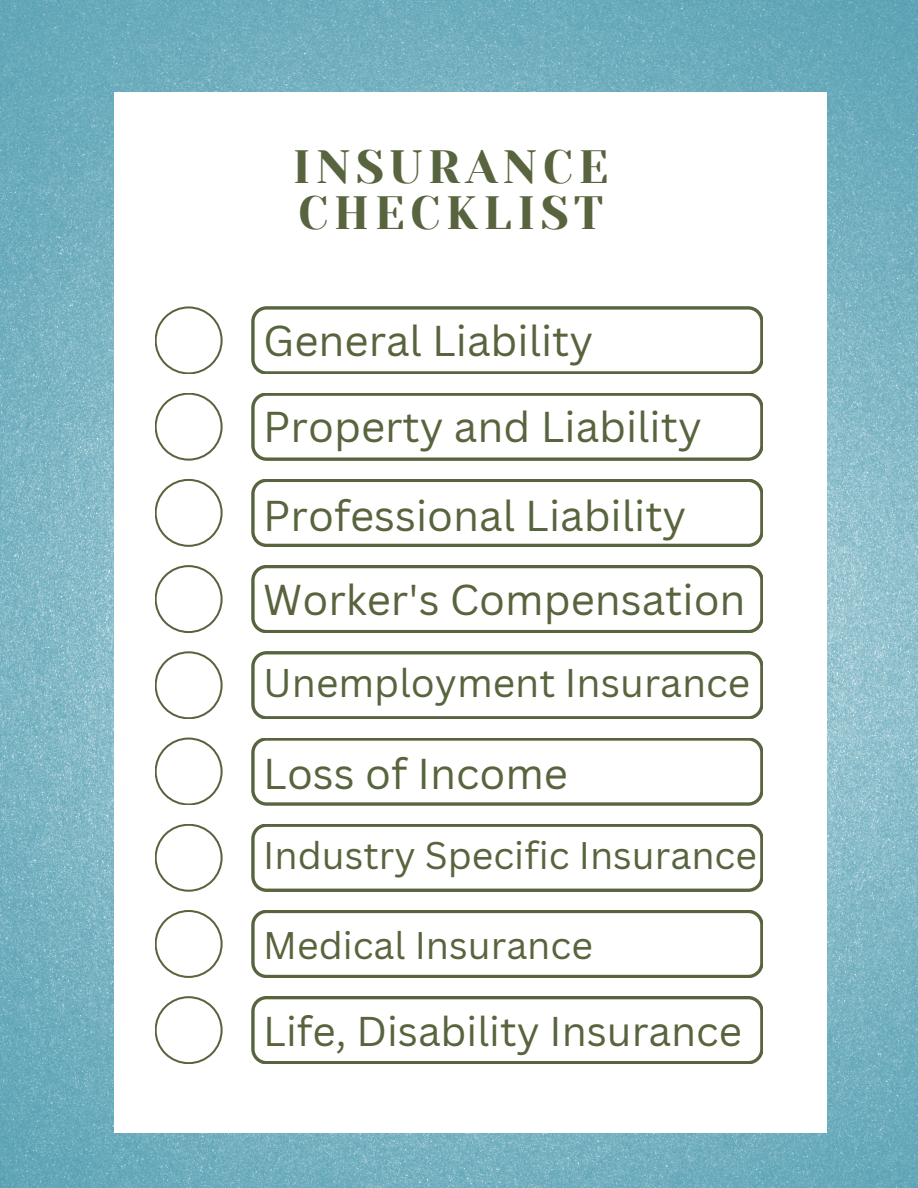
<style>
.page{position:relative;width:918px;height:1188px;background:#fff}
.page>*{position:absolute;margin:0;border:0;box-sizing:border-box;transform-origin:0 0}
.t1{font:46.5px/46.2px "Yeseva One";letter-spacing:.115em;color:#58643d}
.t2{font:42px/87.4px "Canva Sans";color:#58643d}
.t3{font:40.5px "Canva Sans";color:#58643d}
.t4{font:39px "Canva Sans";color:#58643d}
.t5{font:37.5px "Canva Sans";color:#58643d}
</style>
<div class="page">
<img style="left:0;top:0;width:918px;height:1188px">
<div style="left:114px;top:92px;width:712px;height:1040px;background:#fff"></div>
<svg style="left:155px;top:306px;width:68px;height:68px"></svg>
<svg style="left:251px;top:306px;width:512px;height:68px"></svg>
<svg style="left:155px;top:393px;width:68px;height:68px"></svg>
<svg style="left:251px;top:393px;width:512px;height:68px"></svg>
<svg style="left:155px;top:479px;width:68px;height:68px"></svg>
<svg style="left:251px;top:479px;width:512px;height:68px"></svg>
<svg style="left:155px;top:565px;width:68px;height:68px"></svg>
<svg style="left:251px;top:565px;width:512px;height:68px"></svg>
<svg style="left:155px;top:651px;width:68px;height:68px"></svg>
<svg style="left:251px;top:651px;width:512px;height:68px"></svg>
<svg style="left:155px;top:738px;width:68px;height:67px"></svg>
<svg style="left:251px;top:738px;width:512px;height:68px"></svg>
<svg style="left:155px;top:824px;width:68px;height:68px"></svg>
<svg style="left:251px;top:824px;width:512px;height:68px"></svg>
<svg style="left:155px;top:910px;width:68px;height:68px"></svg>
<svg style="left:251px;top:910px;width:512px;height:68px"></svg>
<svg style="left:155px;top:996px;width:68px;height:68px"></svg>
<svg style="left:251px;top:996px;width:512px;height:68px"></svg>
<p class="t1" style="left:293px;top:144px;width:317px">INSURANCE<br>CHECKLIST</p>
<p class="t2" style="left:263px;top:296px;width:440px">General Liability<br>Property and Liability<br>Professional Liability</p>
<p class="t2" style="left:263px;top:555px;width:484px">Worker's Compensation</p>
<p class="t4" style="left:263px;top:655px;width:488px">Unemployment Insurance</p>
<p class="t2" style="left:263px;top:729px;width:306px">Loss of Income</p>
<p class="t5" style="left:263px;top:829px;width:495px">Industry Specific Insurance</p>
<p class="t5" style="left:263px;top:919px;width:331px">Medical Insurance</p>
<p class="t3" style="left:263px;top:1003px;width:480px">Life, Disability Insurance</p>
</div>
